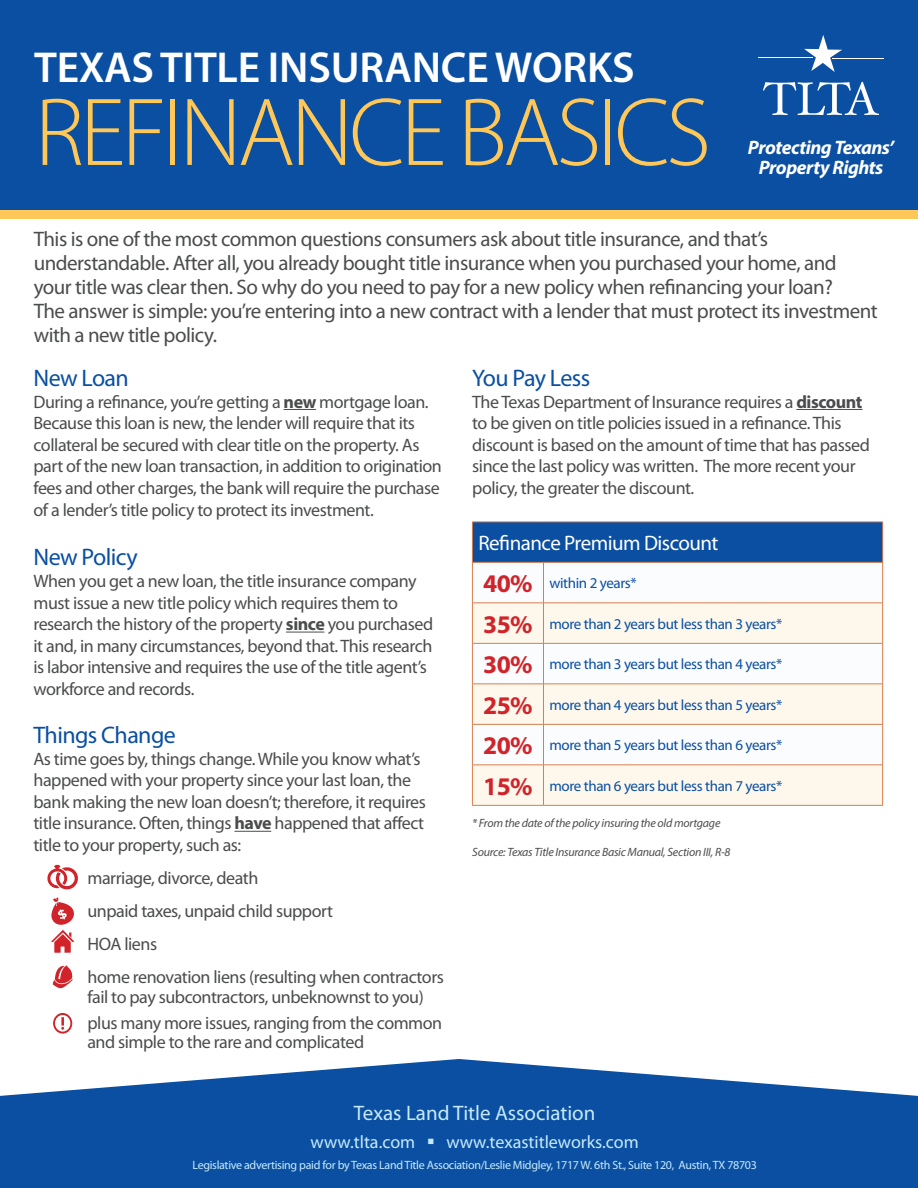
<style>
.page{position:relative;width:918px;height:1188px;background:#fff}
.page>*{position:absolute;margin:0;border:0;box-sizing:border-box;transform-origin:0 0}
.t1{font:300 97.5px "Myriad Pro";letter-spacing:-.04em;color:#fec757}
.t2{font:600 43.5px "Myriad Pro";letter-spacing:-.005em;color:#fff}
.t3{font:700 25.5px "Myriad Pro";letter-spacing:-.025em;color:#d1232a}
.t4{font:24px "Myriad Pro";letter-spacing:-.025em;color:#0a4fa2}
.text{font:21px/24px "Myriad Pro";letter-spacing:-.025em;color:#4b4c4d}
.t5{font:21px "Myriad Pro";color:#c6eafa}
.t6{font:21px "Myriad Pro";letter-spacing:-.025em;color:#fff}
.Title2{font:italic 700 19.5px "Myriad Pro";letter-spacing:-.025em;color:#fff}
.text-2{font:18px/21.6px "Myriad Pro";letter-spacing:-.025em;color:#4b4c4d}
.t7{font:18px "Myriad Pro";color:#c6eafa}
.t8{font:15px "Myriad Pro";letter-spacing:-.025em;color:#0a4fa2}
.t9{font:12px "Myriad Pro";letter-spacing:-.025em;color:#c6eafa}
.t10{font:italic 12px "Myriad Pro";letter-spacing:-.02em;color:#4b4c4d}
.s1{font-weight:700}
</style>
<div class="page">
<svg style="left:0;top:1059px;width:918px;height:39px;fill:#0a4fa2"></svg>
<div style="left:0;top:1098px;width:918px;height:90px;background:#0a4fa2"></div>
<div style="left:0;top:0;width:918px;height:211px;background:#0a4fa2"></div>
<hr style="left:758px;top:57px;width:55px;height:1px;background:#fff">
<hr style="left:832px;top:58px;width:52px;height:1px;background:#fff">
<svg style="left:804px;top:35px;width:38px;height:37px"></svg>
<svg style="left:763px;top:82px;width:116px;height:33px"></svg>
<div style="left:0;top:211px;width:918px;height:8px;background:#fec757"></div>
<hr style="left:284px;top:409px;width:32px;height:1px;background:#4b4c4d">
<hr style="left:286px;top:632px;width:38px;height:1px;background:#4b4c4d">
<hr style="left:234px;top:831px;width:37px;height:1px;background:#4b4c4d">
<hr style="left:796px;top:409px;width:67px;height:1px;background:#4b4c4d">
<div style="left:472px;top:522px;width:411px;height:40px;background:#0a4fa2"></div>
<svg style="left:473px;top:602px;width:409px;height:1px"></svg>
<svg style="left:473px;top:604px;width:409px;height:201px;fill:#fef8ec"></svg>
<hr style="left:472px;top:522px;width:71px;height:1px;background:#d77d4f">
<hr style="left:472px;top:522px;width:1px;height:40px;background:#d77d4f">
<hr style="left:543px;top:522px;width:340px;height:1px;background:#d77d4f">
<hr style="left:882px;top:522px;width:1px;height:40px;background:#d77d4f">
<hr style="left:472px;top:562px;width:71px;height:1px;background:#d77d4f">
<hr style="left:472px;top:563px;width:1px;height:40px;background:#d77d4f">
<hr style="left:543px;top:562px;width:340px;height:1px;background:#d77d4f">
<hr style="left:543px;top:563px;width:1px;height:40px;background:#d77d4f">
<hr style="left:882px;top:563px;width:1px;height:40px;background:#d77d4f">
<hr style="left:472px;top:603px;width:71px;height:1px;background:#d77d4f">
<hr style="left:472px;top:603px;width:1px;height:40px;background:#d77d4f">
<hr style="left:543px;top:603px;width:340px;height:1px;background:#d77d4f">
<hr style="left:543px;top:603px;width:1px;height:40px;background:#d77d4f">
<hr style="left:882px;top:603px;width:1px;height:40px;background:#d77d4f">
<hr style="left:472px;top:643px;width:71px;height:1px;background:#d77d4f">
<hr style="left:472px;top:644px;width:1px;height:40px;background:#d77d4f">
<hr style="left:543px;top:643px;width:340px;height:1px;background:#d77d4f">
<hr style="left:543px;top:644px;width:1px;height:40px;background:#d77d4f">
<hr style="left:882px;top:644px;width:1px;height:40px;background:#d77d4f">
<hr style="left:472px;top:684px;width:71px;height:1px;background:#d77d4f">
<hr style="left:472px;top:684px;width:1px;height:40px;background:#d77d4f">
<hr style="left:543px;top:684px;width:340px;height:1px;background:#d77d4f">
<hr style="left:543px;top:684px;width:1px;height:40px;background:#d77d4f">
<hr style="left:882px;top:684px;width:1px;height:40px;background:#d77d4f">
<hr style="left:472px;top:724px;width:71px;height:1px;background:#d77d4f">
<hr style="left:472px;top:725px;width:1px;height:40px;background:#d77d4f">
<hr style="left:543px;top:724px;width:340px;height:1px;background:#d77d4f">
<hr style="left:543px;top:725px;width:1px;height:40px;background:#d77d4f">
<hr style="left:882px;top:725px;width:1px;height:40px;background:#d77d4f">
<hr style="left:472px;top:765px;width:71px;height:1px;background:#d77d4f">
<hr style="left:472px;top:765px;width:1px;height:40px;background:#d77d4f">
<hr style="left:543px;top:765px;width:340px;height:1px;background:#d77d4f">
<hr style="left:543px;top:765px;width:1px;height:40px;background:#d77d4f">
<hr style="left:882px;top:765px;width:1px;height:40px;background:#d77d4f">
<hr style="left:472px;top:805px;width:71px;height:1px;background:#d77d4f">
<hr style="left:543px;top:805px;width:340px;height:1px;background:#d77d4f">
<svg style="left:47px;top:865px;width:31px;height:25px"></svg>
<svg style="left:51px;top:897px;width:23px;height:56px"></svg>
<svg style="left:53px;top:965px;width:20px;height:24px"></svg>
<svg style="left:53px;top:1013px;width:19px;height:21px"></svg>
<p class="t2" style="left:34px;top:40px;width:602px">TEXAS TITLE INSURANCE WORKS</p>
<p class="t1" style="left:35px;top:79px;width:678px">REFINANCE BASICS</p>
<p class="Title2" style="left:748px;top:135px;width:148px">Protecting Texans’</p>
<p class="Title2" style="left:759px;top:155px;width:126px">Property Rights</p>
<p class="text" style="left:34px;top:227px;width:845px">This is one of the most common questions consumers ask about title insurance, and that’s understandable. After all, you already bought title insurance when you purchased your home, and your title was clear then. So why do you need to pay for a new policy when refinancing your loan?<br>The answer is simple: you’re entering into a new contract with a lender that must protect its investment with a new title policy.</p>
<p class="t4" style="left:33px;top:365px;width:97px">New Loan</p>
<p class="text-2" style="left:33px;top:391px;width:410px">During a refinance, you’re getting a <span class="s1">new</span> mortgage loan.<br>Because this loan is new, the lender will require that its collateral be secured with clear title on the property. As part of the new loan transaction, in addition to origination fees and other charges, the bank will require the purchase of a lender’s title policy to protect its investment.</p>
<p class="t4" style="left:33px;top:544px;width:106px">New Policy</p>
<p class="text-2" style="left:33px;top:571px;width:401px">When you get a new loan, the title insurance company must issue a new title policy which requires them to research the history of the property <span class="s1">since</span> you purchased it and, in many circumstances, beyond that. This research is labor intensive and requires the use of the title agent’s workforce and records.</p>
<p class="t4" style="left:33px;top:722px;width:144px">Things Change</p>
<p class="text-2" style="left:33px;top:748px;width:394px">As time goes by, things change. While you know what’s happened with your property since your last loan, the bank making the new loan doesn’t; therefore, it requires title insurance. Often, things <span class="s1">have</span> happened that affect title to your property, such as:</p>
<p class="text-2" style="left:87px;top:868px;width:172px">marriage, divorce, death</p>
<p class="text-2" style="left:87px;top:901px;width:247px">unpaid taxes, unpaid child support</p>
<p class="text-2" style="left:87px;top:934px;width:71px">HOA liens</p>
<p class="text-2" style="left:87px;top:968px;width:358px;line-height:19.5px">home renovation liens (resulting when contractors fail to pay subcontractors, unbeknownst to you)</p>
<p class="text-2" style="left:87px;top:1013px;width:356px;line-height:19.5px">plus many more issues, ranging from the common and simple to the rare and complicated</p>
<p class="t4" style="left:472px;top:365px;width:119px">You Pay Less</p>
<p class="text-2" style="left:472px;top:391px;width:399px">The Texas Department of Insurance requires a <span class="s1">discount </span>to be given on title policies issued in a refinance. This discount is based on the amount of time that has passed since the last policy was written. The more recent your policy, the greater the discount.</p>
<p class="t6" style="left:478px;top:531px;width:242px">Refinance Premium Discount</p>
<p class="t3" style="left:483px;top:567px;width:51px">40%</p>
<p class="t8" style="left:549px;top:575px;width:89px">within 2 years*</p>
<p class="t3" style="left:483px;top:607px;width:51px">35%</p>
<p class="t8" style="left:549px;top:616px;width:234px">more than 2 years but less than 3 years*</p>
<p class="t3" style="left:483px;top:648px;width:51px">30%</p>
<p class="t8" style="left:549px;top:656px;width:234px">more than 3 years but less than 4 years*</p>
<p class="t3" style="left:483px;top:688px;width:51px">25%</p>
<p class="t8" style="left:549px;top:697px;width:234px">more than 4 years but less than 5 years*</p>
<p class="t3" style="left:483px;top:729px;width:51px">20%</p>
<p class="t8" style="left:549px;top:737px;width:234px">more than 5 years but less than 6 years*</p>
<p class="t3" style="left:483px;top:769px;width:51px">15%</p>
<p class="t8" style="left:549px;top:778px;width:234px">more than 6 years but less than 7 years*</p>
<p class="t10" style="left:472px;top:816px;width:250px">* From the date of the policy insuring the old mortgage</p>
<p class="t10" style="left:472px;top:845px;width:260px">Source: Texas Title Insurance Basic Manual, Section III, R-8</p>
<p class="t5" style="left:354px;top:1101px;width:243px">Texas Land Title Association</p>
<p class="t7" style="left:311px;top:1132px;width:330px">www.tlta.com ▪ www.texastitleworks.com</p>
<p class="t9" style="left:192px;top:1159px;width:566px">Legislative advertising paid for by Texas Land Title Association/Leslie Midgley, 1717 W. 6th St., Suite 120, Austin, TX 78703</p>
</div>
